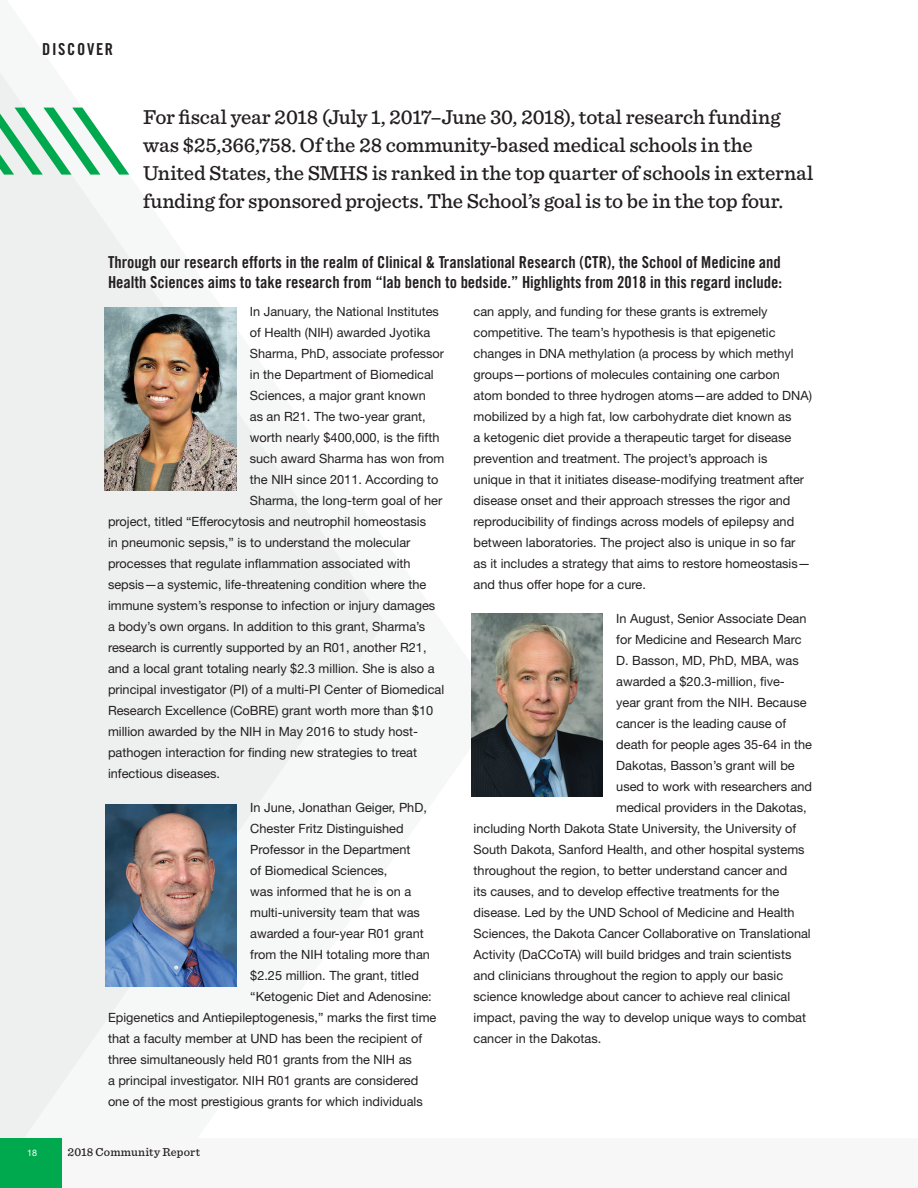
<style>
.page{position:relative;width:918px;height:1188px;background:#fff}
.page>*{position:absolute;margin:0;border:0;box-sizing:border-box;transform-origin:0 0}
.SecondaryHeadline{font:500 21px/27.8px "Sentinel";letter-spacing:-.01em;color:#231f20}
.Subhead{font:16.5px/19.8px "Trade Gothic LT Pro Bd Cn 20";color:#231f20}
.SectionMarker{font:16.5px "Trade Gothic LT Pro Bd Cn 20";letter-spacing:.1em;color:#231f20}
.BodyCopy{font:12.75px/21px "Helvetica Neue";color:#231f20}
.t1{font:500 12px "Sentinel";letter-spacing:.015em;color:#231f20}
.t2{font:9px "Helvetica Neue";color:#fff}
</style>
<div class="page">
<svg style="left:0;top:72px;width:385px;height:1066px;fill:#f6f7f7"></svg>
<svg style="left:0;top:108px;width:129px;height:67px"></svg>
<img style="left:105px;top:308px;width:131px;height:182px">
<img style="left:105px;top:804px;width:132px;height:183px">
<img style="left:471px;top:614px;width:132px;height:182px">
<div style="left:0;top:1138px;width:918px;height:50px;background:#f7f7f8"></div>
<div style="left:0;top:1138px;width:62px;height:50px;background:#00a94d"></div>
<p class="SectionMarker" style="left:42px;top:39px;width:73px">DISCOVER</p>
<p class="SecondaryHeadline" style="left:143px;top:102px;width:672px">For fiscal year 2018 (July 1, 2017–June 30, 2018), total research funding was $25,366,758. Of the 28 community-based medical schools in the United States, the SMHS is ranked in the top quarter of schools in external funding for sponsored projects. The School’s goal is to be in the top four.</p>
<p class="Subhead" style="left:108px;top:253px;width:676px">Through our research efforts in the realm of Clinical &amp; Translational Research (CTR), the School of Medicine and<br>Health Sciences aims to take research from “lab bench to bedside.” Highlights from 2018 in this regard include:</p>
<p class="BodyCopy" style="left:250px;top:301px;width:191px">In January, the National Institutes</p>
<p class="BodyCopy" style="left:250px;top:322px;width:182px">of Health (NIH) awarded Jyotika</p>
<p class="BodyCopy" style="left:250px;top:343px;width:196px">Sharma, PhD, associate professor</p>
<p class="BodyCopy" style="left:250px;top:364px;width:185px">in the Department of Biomedical</p>
<p class="BodyCopy" style="left:250px;top:385px;width:177px">Sciences, a major grant known</p>
<p class="BodyCopy" style="left:250px;top:406px;width:177px">as an R21. The two-year grant,</p>
<p class="BodyCopy" style="left:250px;top:427px;width:191px">worth nearly $400,000, is the fifth</p>
<p class="BodyCopy" style="left:250px;top:448px;width:196px">such award Sharma has won from</p>
<p class="BodyCopy" style="left:250px;top:469px;width:190px">the NIH since 2011. According to</p>
<p class="BodyCopy" style="left:250px;top:490px;width:194px">Sharma, the long-term goal of her</p>
<p class="BodyCopy" style="left:108px;top:511px;width:320px">project, titled “Efferocytosis and neutrophil homeostasis</p>
<p class="BodyCopy" style="left:108px;top:532px;width:304px">in pneumonic sepsis,” is to understand the molecular</p>
<p class="BodyCopy" style="left:108px;top:553px;width:304px">processes that regulate inflammation associated with</p>
<p class="BodyCopy" style="left:108px;top:574px;width:320px">sepsis—a systemic, life-threatening condition where the</p>
<p class="BodyCopy" style="left:108px;top:595px;width:329px">immune system’s response to infection or injury damages</p>
<p class="BodyCopy" style="left:108px;top:616px;width:319px">a body’s own organs. In addition to this grant, Sharma’s</p>
<p class="BodyCopy" style="left:108px;top:637px;width:320px">research is currently supported by an R01, another R21,</p>
<p class="BodyCopy" style="left:108px;top:658px;width:328px">and a local grant totaling nearly $2.3 million. She is also a</p>
<p class="BodyCopy" style="left:108px;top:679px;width:338px">principal investigator (PI) of a multi-PI Center of Biomedical</p>
<p class="BodyCopy" style="left:108px;top:700px;width:327px">Research Excellence (CoBRE) grant worth more than $10</p>
<p class="BodyCopy" style="left:108px;top:721px;width:312px">million awarded by the NIH in May 2016 to study host-</p>
<p class="BodyCopy" style="left:108px;top:742px;width:311px">pathogen interaction for finding new strategies to treat</p>
<p class="BodyCopy" style="left:108px;top:763px;width:114px">infectious diseases.</p>
<p class="BodyCopy" style="left:250px;top:797px;width:178px">In June, Jonathan Geiger, PhD,</p>
<p class="BodyCopy" style="left:250px;top:818px;width:155px">Chester Fritz Distinguished</p>
<p class="BodyCopy" style="left:250px;top:839px;width:162px">Professor in the Department</p>
<p class="BodyCopy" style="left:250px;top:860px;width:139px">of Biomedical Sciences,</p>
<p class="BodyCopy" style="left:250px;top:881px;width:163px">was informed that he is on a</p>
<p class="BodyCopy" style="left:250px;top:902px;width:171px">multi-university team that was</p>
<p class="BodyCopy" style="left:250px;top:923px;width:175px">awarded a four-year R01 grant</p>
<p class="BodyCopy" style="left:250px;top:944px;width:181px">from the NIH totaling more than</p>
<p class="BodyCopy" style="left:250px;top:965px;width:170px">$2.25 million. The grant, titled</p>
<p class="BodyCopy" style="left:250px;top:986px;width:183px">“Ketogenic Diet and Adenosine:</p>
<p class="BodyCopy" style="left:108px;top:1007px;width:330px">Epigenetics and Antiepileptogenesis,” marks the first time</p>
<p class="BodyCopy" style="left:108px;top:1028px;width:316px">that a faculty member at UND has been the recipient of</p>
<p class="BodyCopy" style="left:108px;top:1049px;width:305px">three simultaneously held R01 grants from the NIH as</p>
<p class="BodyCopy" style="left:108px;top:1070px;width:312px">a principal investigator. NIH R01 grants are considered</p>
<p class="BodyCopy" style="left:108px;top:1091px;width:316px">one of the most prestigious grants for which individuals</p>
<p class="BodyCopy" style="left:474px;top:301px;width:340px">can apply, and funding for these grants is extremely competitive. The team’s hypothesis is that epigenetic changes in DNA methylation (a process by which methyl groups—portions of molecules containing one carbon atom bonded to three hydrogen atoms—are added to DNA) mobilized by a high fat, low carbohydrate diet known as<br>a ketogenic diet provide a therapeutic target for disease prevention and treatment. The project’s approach is<br>unique in that it initiates disease-modifying treatment after disease onset and their approach stresses the rigor and reproducibility of findings across models of epilepsy and between laboratories. The project also is unique in so far<br>as it includes a strategy that aims to restore homeostasis— and thus offer hope for a cure.</p>
<p class="BodyCopy" style="left:616px;top:608px;width:192px">In August, Senior Associate Dean</p>
<p class="BodyCopy" style="left:616px;top:629px;width:187px">for Medicine and Research Marc</p>
<p class="BodyCopy" style="left:616px;top:650px;width:184px">D. Basson, MD, PhD, MBA, was</p>
<p class="BodyCopy" style="left:616px;top:671px;width:170px">awarded a $20.3-million, five-</p>
<p class="BodyCopy" style="left:616px;top:692px;width:192px">year grant from the NIH. Because</p>
<p class="BodyCopy" style="left:616px;top:713px;width:172px">cancer is the leading cause of</p>
<p class="BodyCopy" style="left:616px;top:734px;width:197px">death for people ages 35-64 in the</p>
<p class="BodyCopy" style="left:616px;top:755px;width:180px">Dakotas, Basson’s grant will be</p>
<p class="BodyCopy" style="left:616px;top:776px;width:197px">used to work with researchers and</p>
<p class="BodyCopy" style="left:616px;top:797px;width:192px">medical providers in the Dakotas,</p>
<p class="BodyCopy" style="left:474px;top:818px;width:324px">including North Dakota State University, the University of</p>
<p class="BodyCopy" style="left:474px;top:839px;width:333px">South Dakota, Sanford Health, and other hospital systems</p>
<p class="BodyCopy" style="left:474px;top:860px;width:315px">throughout the region, to better understand cancer and</p>
<p class="BodyCopy" style="left:474px;top:881px;width:307px">its causes, and to develop effective treatments for the</p>
<p class="BodyCopy" style="left:474px;top:902px;width:322px">disease. Led by the UND School of Medicine and Health</p>
<p class="BodyCopy" style="left:474px;top:923px;width:339px">Sciences, the Dakota Cancer Collaborative on Translational</p>
<p class="BodyCopy" style="left:474px;top:944px;width:319px">Activity (DaCCoTA) will build bridges and train scientists</p>
<p class="BodyCopy" style="left:474px;top:965px;width:311px">and clinicians throughout the region to apply our basic</p>
<p class="BodyCopy" style="left:474px;top:986px;width:318px">science knowledge about cancer to achieve real clinical</p>
<p class="BodyCopy" style="left:474px;top:1007px;width:334px">impact, paving the way to develop unique ways to combat</p>
<p class="BodyCopy" style="left:474px;top:1028px;width:129px">cancer in the Dakotas.</p>
<p class="t2" style="left:27px;top:1147px;width:12px">18</p>
<p class="t1" style="left:68px;top:1143px;width:134px">2018 Community Report</p>
</div>
